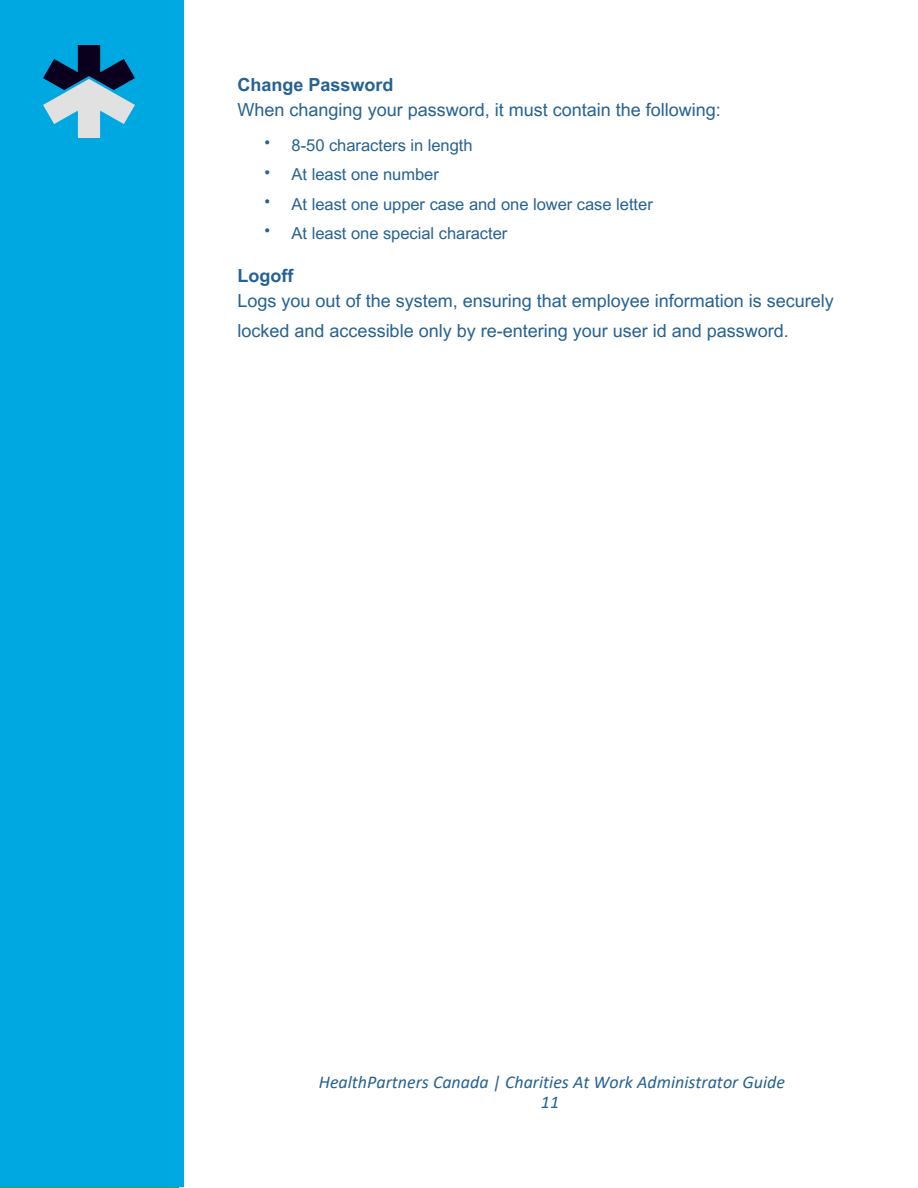
<style>
.page{position:relative;width:918px;height:1188px;background:#fff}
.page>*{position:absolute;margin:0;border:0;box-sizing:border-box;transform-origin:0 0}
.t1{font:18px/24.8px "Arial MT Pro";color:#256193}
.t2{font:italic 18px/20.2px "Calibri";color:#256193;text-align:center}
.t3{font:16.5px/29.2px "Arial MT Pro";color:#256193;text-align:justify}
.s1{font-weight:700}
</style>
<div class="page">
<div style="left:0;top:0;width:184px;height:1187px;background:#00a8e2"></div>
<img style="left:43px;top:46px;width:91px;height:92px">
<p class="t1" style="left:238px;top:75px;width:485px"><span class="s1">Change Password<br></span>When changing your password, it must contain the following:</p>
<h1 class="t3" style="left:264px;top:130px;width:7px">• • • •</h1>
<p class="t3" style="left:292px;top:133px;width:363px;text-align:left">8-50 characters in length<br>At least one number<br>At least one upper case and one lower case letter<br>At least one special character</p>
<p class="t1" style="left:238px;top:265px;width:598px"><span class="s1">Logoff<br></span>Logs you out of the system, ensuring that employee information is securely</p>
<p class="t1" style="left:238px;top:321px;width:553px">locked and accessible only by re-entering your user id and password.</p>
<p class="t2" style="left:319px;top:1073px;width:468px">HealthPartners Canada | Charities At Work Administrator Guide<br>11</p>
</div>
